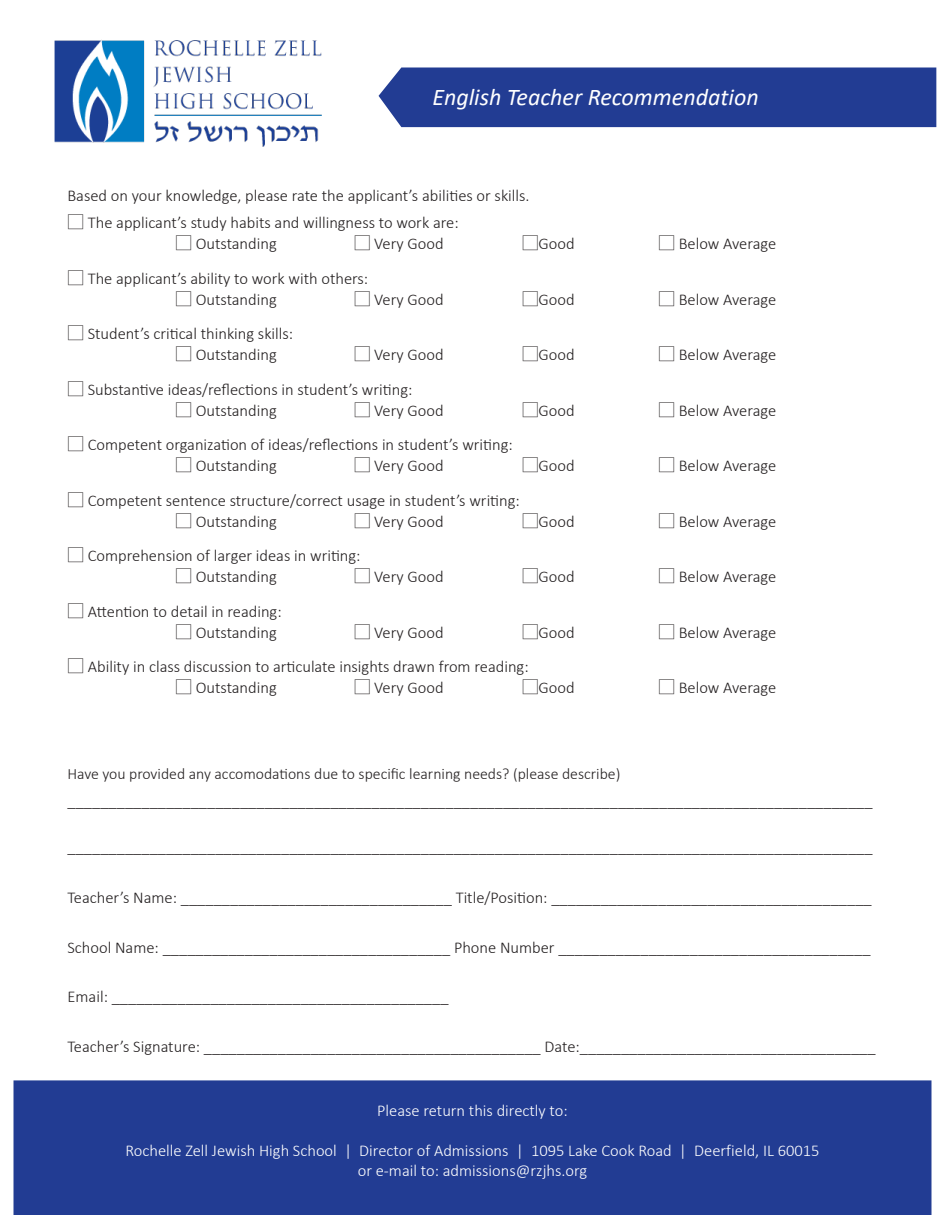
<style>
.page{position:relative;width:945px;height:1215px;background:#fff}
.page>*{position:absolute;margin:0;border:0;box-sizing:border-box;transform-origin:0 0}
.t1{font:italic 24px "Calibri";color:#fff}
.t2{font:300 16.5px "Calibri";color:#231f20}
.t3{font:300 16.5px "Calibri";color:#fff}
.t4{font:300 15.75px "Calibri";color:#231f20}
.s1{font-family:"Koz Go Pr 6 N";font-weight:400}
</style>
<div class="page">
<div style="left:379px;top:68px;width:557px;height:59px;background:#223c93"></div>
<img style="left:54px;top:39px;width:268px;height:107px">
<div style="left:14px;top:1080px;width:918px;height:135px;background:#223c93"></div>
<p class="t1" style="left:433px;top:80px;width:328px">English Teacher Recommendation</p>
<p class="t2" style="left:68px;top:185px;width:464px">Based on your knowledge, please rate the applicant’s abilities or skills.</p>
<p class="t2" style="left:68px;top:213px;width:393px"><span class="s1">⃞</span> The applicant’s study habits and willingness to work are:</p>
<p class="t2" style="left:176px;top:234px;width:103px"><span class="s1">⃞</span> Outstanding</p>
<p class="t2" style="left:354px;top:234px;width:91px"><span class="s1">⃞</span> Very Good</p>
<p class="t2" style="left:522px;top:234px;width:54px"><span class="s1">⃞</span>Good</p>
<p class="t2" style="left:658px;top:234px;width:119px"><span class="s1">⃞</span> Below Average</p>
<p class="t2" style="left:68px;top:268px;width:302px"><span class="s1">⃞</span> The applicant’s ability to work with others:</p>
<p class="t2" style="left:176px;top:289px;width:103px"><span class="s1">⃞</span> Outstanding</p>
<p class="t2" style="left:354px;top:289px;width:91px"><span class="s1">⃞</span> Very Good</p>
<p class="t2" style="left:522px;top:289px;width:54px"><span class="s1">⃞</span>Good</p>
<p class="t2" style="left:658px;top:289px;width:119px"><span class="s1">⃞</span> Below Average</p>
<p class="t2" style="left:68px;top:324px;width:227px"><span class="s1">⃞</span> Student’s critical thinking skills:</p>
<p class="t2" style="left:176px;top:345px;width:103px"><span class="s1">⃞</span> Outstanding</p>
<p class="t2" style="left:354px;top:345px;width:91px"><span class="s1">⃞</span> Very Good</p>
<p class="t2" style="left:522px;top:345px;width:54px"><span class="s1">⃞</span>Good</p>
<p class="t2" style="left:658px;top:345px;width:119px"><span class="s1">⃞</span> Below Average</p>
<p class="t2" style="left:68px;top:379px;width:346px"><span class="s1">⃞</span> Substantive ideas/reflections in student’s writing:</p>
<p class="t2" style="left:176px;top:400px;width:103px"><span class="s1">⃞</span> Outstanding</p>
<p class="t2" style="left:354px;top:400px;width:91px"><span class="s1">⃞</span> Very Good</p>
<p class="t2" style="left:522px;top:400px;width:54px"><span class="s1">⃞</span>Good</p>
<p class="t2" style="left:658px;top:400px;width:119px"><span class="s1">⃞</span> Below Average</p>
<p class="t2" style="left:68px;top:435px;width:447px"><span class="s1">⃞</span> Competent organization of ideas/reflections in student’s writing:</p>
<p class="t2" style="left:176px;top:456px;width:103px"><span class="s1">⃞</span> Outstanding</p>
<p class="t2" style="left:354px;top:456px;width:91px"><span class="s1">⃞</span> Very Good</p>
<p class="t2" style="left:522px;top:456px;width:54px"><span class="s1">⃞</span>Good</p>
<p class="t2" style="left:658px;top:456px;width:119px"><span class="s1">⃞</span> Below Average</p>
<p class="t2" style="left:68px;top:490px;width:454px"><span class="s1">⃞</span> Competent sentence structure/correct usage in student’s writing:</p>
<p class="t2" style="left:176px;top:511px;width:103px"><span class="s1">⃞</span> Outstanding</p>
<p class="t2" style="left:354px;top:511px;width:91px"><span class="s1">⃞</span> Very Good</p>
<p class="t2" style="left:522px;top:511px;width:54px"><span class="s1">⃞</span>Good</p>
<p class="t2" style="left:658px;top:511px;width:119px"><span class="s1">⃞</span> Below Average</p>
<p class="t2" style="left:68px;top:546px;width:295px"><span class="s1">⃞</span> Comprehension of larger ideas in writing:</p>
<p class="t2" style="left:176px;top:567px;width:103px"><span class="s1">⃞</span> Outstanding</p>
<p class="t2" style="left:354px;top:567px;width:91px"><span class="s1">⃞</span> Very Good</p>
<p class="t2" style="left:522px;top:567px;width:54px"><span class="s1">⃞</span>Good</p>
<p class="t2" style="left:658px;top:567px;width:119px"><span class="s1">⃞</span> Below Average</p>
<p class="t2" style="left:68px;top:601px;width:216px"><span class="s1">⃞</span> Attention to detail in reading:</p>
<p class="t2" style="left:176px;top:622px;width:103px"><span class="s1">⃞</span> Outstanding</p>
<p class="t2" style="left:354px;top:622px;width:91px"><span class="s1">⃞</span> Very Good</p>
<p class="t2" style="left:522px;top:622px;width:54px"><span class="s1">⃞</span>Good</p>
<p class="t2" style="left:658px;top:622px;width:119px"><span class="s1">⃞</span> Below Average</p>
<p class="t2" style="left:68px;top:657px;width:463px"><span class="s1">⃞</span> Ability in class discussion to articulate insights drawn from reading:</p>
<p class="t2" style="left:176px;top:678px;width:103px"><span class="s1">⃞</span> Outstanding</p>
<p class="t2" style="left:354px;top:678px;width:91px"><span class="s1">⃞</span> Very Good</p>
<p class="t2" style="left:522px;top:678px;width:54px"><span class="s1">⃞</span>Good</p>
<p class="t2" style="left:658px;top:678px;width:119px"><span class="s1">⃞</span> Below Average</p>
<p class="t4" style="left:68px;top:764px;width:554px">Have you provided any accomodations due to specific learning needs? (please describe)</p>
<p class="t2" style="left:68px;top:790px;width:807px">__________________________________________________________________________________________________</p>
<p class="t2" style="left:68px;top:836px;width:807px">__________________________________________________________________________________________________</p>
<p class="t2" style="left:68px;top:888px;width:806px">Teacher’s Name: _________________________________ Title/Position: _______________________________________</p>
<p class="t2" style="left:68px;top:937px;width:805px">School Name: ___________________________________ Phone Number ______________________________________</p>
<p class="t2" style="left:68px;top:987px;width:383px">Email: _________________________________________</p>
<p class="t2" style="left:68px;top:1036px;width:810px">Teacher’s Signature: _________________________________________ Date:____________________________________</p>
<p class="t3" style="left:377px;top:1101px;width:192px">Please return this directly to:</p>
<p class="t3" style="left:125px;top:1140px;width:696px">Rochelle Zell Jewish High School | Director of Admissions | 1095 Lake Cook Road | Deerfield, IL 60015</p>
<p class="t3" style="left:358px;top:1160px;width:231px">or e-mail to: admissions@rzjhs.org</p>
</div>
